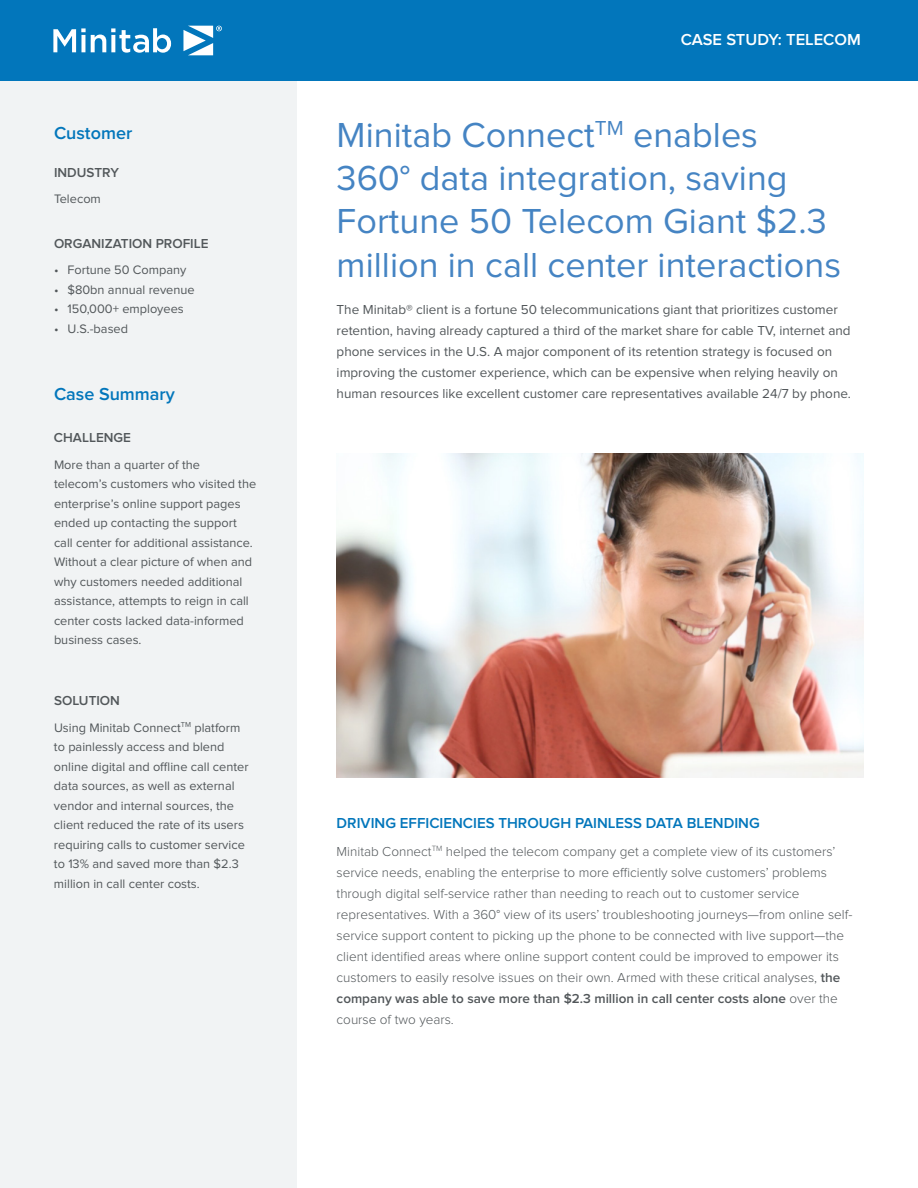
<style>
.page{position:relative;width:918px;height:1188px;background:#fff}
.page>*{position:absolute;margin:0;border:0;box-sizing:border-box;transform-origin:0 0}
.t1{font:36px/43.2px "Proxima Nova";color:#4584c3}
.t2{font:600 18px "Proxima Nova";color:#0276bb}
.t3{font:600 16.5px "Proxima Nova";color:#fff}
.t4{font:600 15px "Proxima Nova";color:#0276bb}
.t5{font:300 13.5px/21px "Proxima Nova";color:#52575a}
.t6{font:13.5px/21px "Proxima Nova";color:#52575a}
.t7{font:600 13.5px "Proxima Nova";color:#52575a}
.t8{font:12.75px/19.5px "Proxima Nova";color:#52575a}
.s1{font-weight:600}
</style>
<div class="page">
<div style="left:0;top:81px;width:297px;height:1107px;background:#f1f3f4"></div>
<div style="left:0;top:0;width:918px;height:81px;background:#0276bb"></div>
<svg style="left:183px;top:26px;width:39px;height:29px"></svg>
<svg style="left:53px;top:28px;width:118px;height:25px"></svg>
<img style="left:337px;top:454px;width:527px;height:324px">
<h2 class="t2" style="left:54px;top:122px;width:80px">Customer</h2>
<p class="t7" style="left:54px;top:165px;width:67px">INDUSTRY</p>
<p class="t8" style="left:54px;top:190px;width:48px">Telecom</p>
<p class="t7" style="left:54px;top:236px;width:156px">ORGANIZATION PROFILE</p>
<p class="t8" style="left:54px;top:261px;width:134px">• Fortune 50 Company</p>
<p class="t8" style="left:54px;top:280px;width:142px">• $80bn annual revenue</p>
<p class="t8" style="left:54px;top:300px;width:131px">• 150,000+ employees</p>
<p class="t8" style="left:54px;top:319px;width:76px">• U.S.-based</p>
<h2 class="t2" style="left:54px;top:384px;width:122px">Case Summary</h2>
<p class="t7" style="left:54px;top:430px;width:78px">CHALLENGE</p>
<p class="t8" style="left:54px;top:455px;width:204px">More than a quarter of the telecom’s customers who visited the enterprise’s online support pages ended up contacting the support call center for additional assistance.<br>Without a clear picture of when and why customers needed additional assistance, attempts to reign in call center costs lacked data-informed business cases.</p>
<p class="t7" style="left:54px;top:693px;width:68px">SOLUTION</p>
<p class="t8" style="left:54px;top:718px;width:196px">Using Minitab Connect<sup>TM</sup> platform to painlessly access and blend online digital and offline call center data sources, as well as external vendor and internal sources, the client reduced the rate of its users requiring calls to customer service to 13% and saved more than $2.3 million in call center costs.</p>
<p class="t3" style="left:681px;top:30px;width:182px">CASE STUDY: TELECOM</p>
<h1 class="t1" style="left:337px;top:115px;width:506px">Minitab Connect<sup>TM</sup> enables<br>360° data integration, saving<br>Fortune 50 Telecom Giant $2.3 million in call center interactions</h1>
<p class="t6" style="left:337px;top:299px;width:516px">The Minitab® client is a fortune 50 telecommunications giant that prioritizes customer retention, having already captured a third of the market share for cable TV, internet and phone services in the U.S. A major component of its retention strategy is focused on improving the customer experience, which can be expensive when relying heavily on human resources like excellent customer care representatives available 24/7 by phone.</p>
<p class="t4" style="left:337px;top:814px;width:425px">DRIVING EFFICIENCIES THROUGH PAINLESS DATA BLENDING</p>
<p class="t5" style="left:337px;top:841px;width:517px">Minitab Connect<sup>TM</sup> helped the telecom company get a complete view of its customers’ service needs, enabling the enterprise to more efficiently solve customers’ problems through digital self-service rather than needing to reach out to customer service representatives. With a 360° view of its users’ troubleshooting journeys—from online self&shy;service support content to picking up the phone to be connected with live support—the client identified areas where online support content could be improved to empower its customers to easily resolve issues on their own. Armed with these critical analyses, <span class="s1">the company was able to save more than $2.3 million in call center costs alone</span> over the course of two years.</p>
</div>
